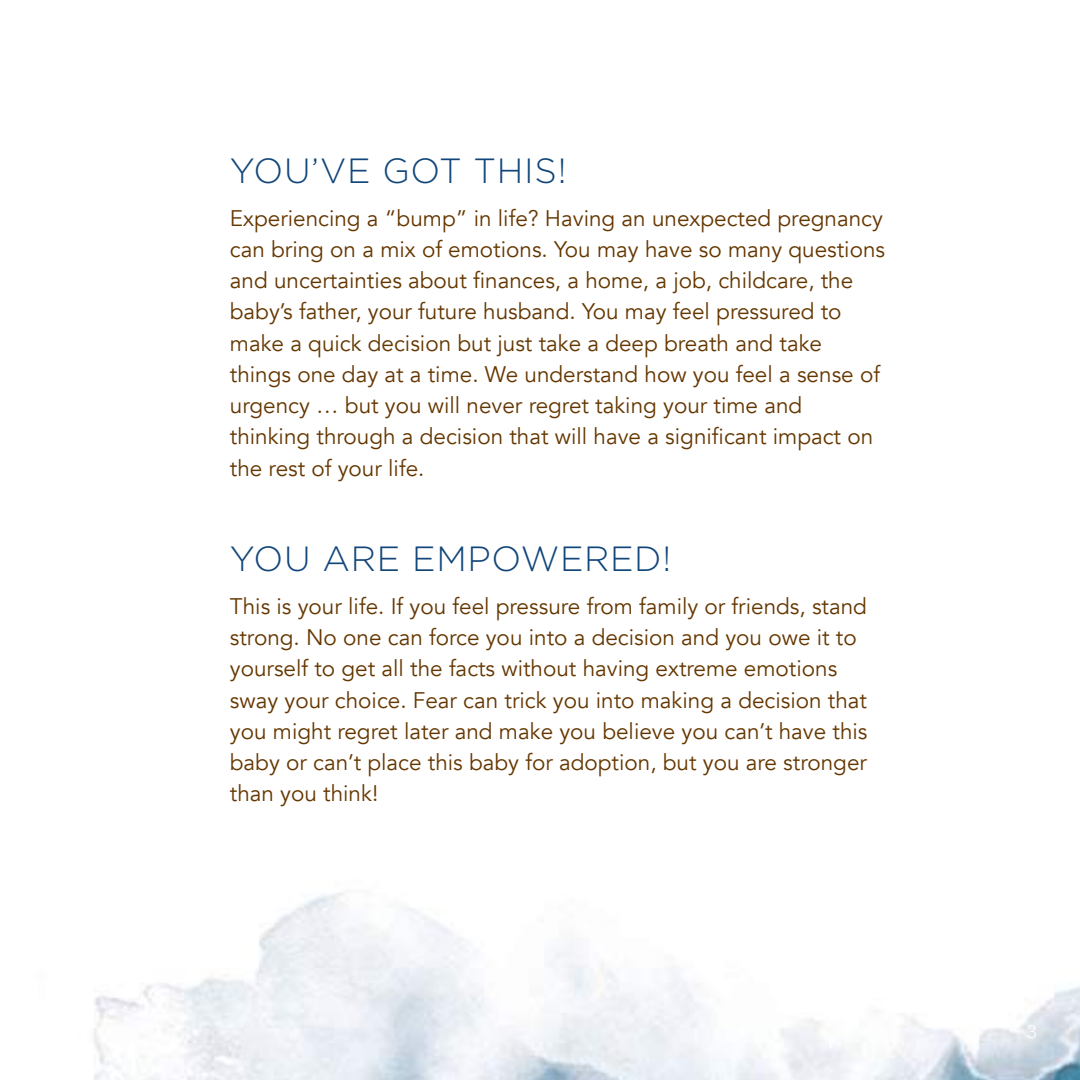
<style>
.page{position:relative;width:1080px;height:1080px;background:#fff}
.page>*{position:absolute;margin:0;border:0;box-sizing:border-box;transform-origin:0 0}
.t1{font:300 35px "Gotham";letter-spacing:.02em;color:#12467a}
.t2{font:22.5px/31.2px "Avenir";color:#653700}
.t3{font:300 20px "Corda";color:#fff}
</style>
<div class="page">
<img style="left:94px;top:893px;width:986px;height:187px">
<h1 class="t1" style="left:230px;top:155px;width:338px">YOU’VE GOT THIS!</h1>
<p class="t2" style="left:230px;top:204px;width:657px">Experiencing a “bump” in life? Having an unexpected pregnancy can bring on a mix of emotions. You may have so many questions and uncertainties about finances, a home, a job, childcare, the baby’s father, your future husband. You may feel pressured to make a quick decision but just take a deep breath and take things one day at a time. We understand how you feel a sense of urgency … but you will never regret taking your time and thinking through a decision that will have a significant impact on the rest of your life.</p>
<h1 class="t1" style="left:230px;top:543px;width:443px">YOU ARE EMPOWERED!</h1>
<p class="t2" style="left:230px;top:591px;width:639px">This is your life. If you feel pressure from family or friends, stand strong. No one can force you into a decision and you owe it to yourself to get all the facts without having extreme emotions sway your choice. Fear can trick you into making a decision that you might regret later and make you believe you can’t have this baby or can’t place this baby for adoption, but you are stronger than you think!</p>
<p class="t3" style="left:1027px;top:1022px;width:12px">3</p>
</div>
